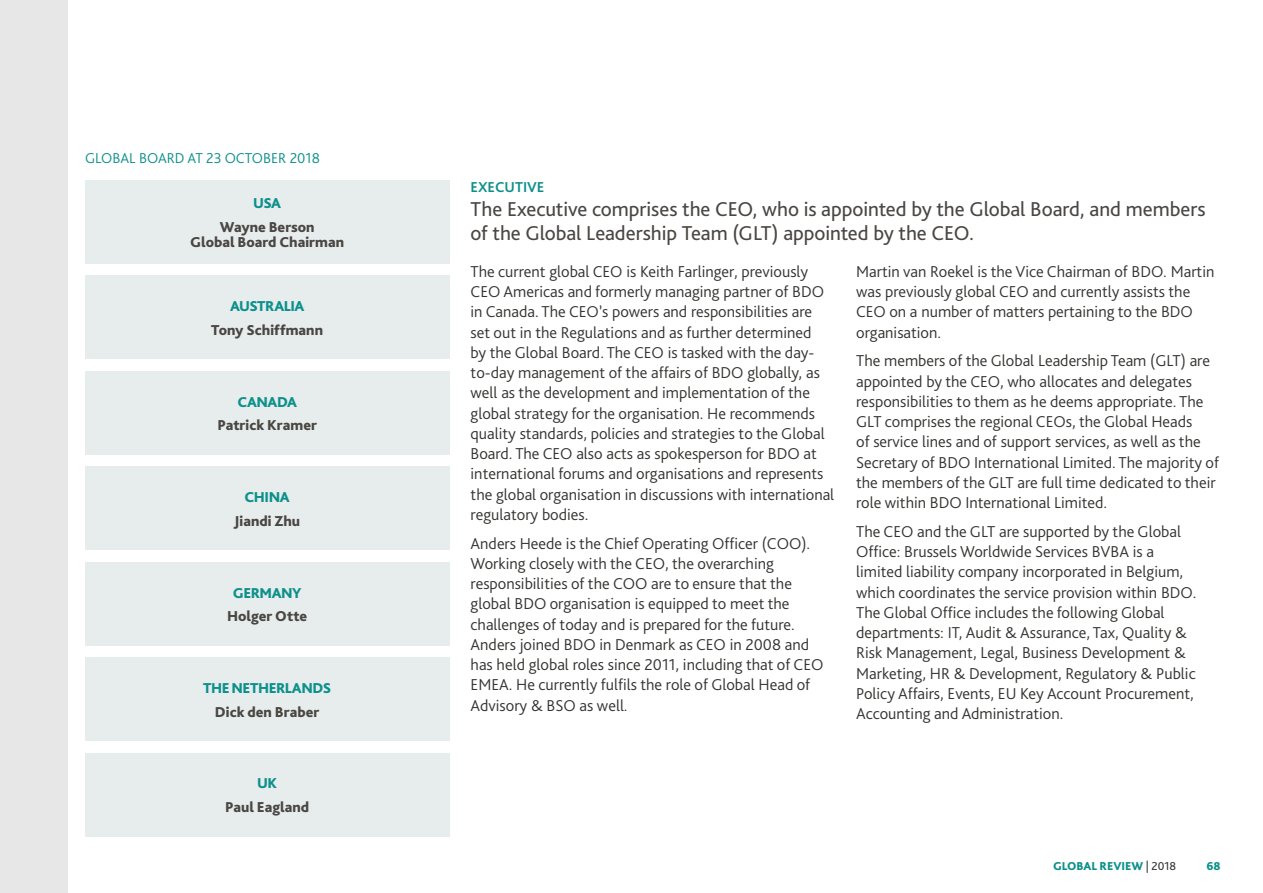
<style>
.page{position:relative;width:1263px;height:893px;background:#fff}
.page>*{position:absolute;margin:0;border:0;box-sizing:border-box;transform-origin:0 0}
.t1{font:21px/24px "Bliss Pro";letter-spacing:-.005em;color:#494643}
.t2{font:300 16.5px/20.2px "Bliss Pro";color:#343331}
.t3{font:800 15px/15px "Bliss Pro";color:#494643;text-align:center}
.t4{font:800 15px "Bliss Pro";letter-spacing:-.03em;color:#0d908c}
.t5{font:300 15px "Bliss Pro";color:#0d908c}
.t6{font:700 15px "Bliss Pro";color:#0d908c}
.t7{font:800 12px "Bliss Pro";color:#0d908c}
.s1{font-weight:400;color:#343331}
</style>
<div class="page">
<div style="left:85px;top:467px;width:364px;height:83px;background:#e7edec"></div>
<div style="left:85px;top:276px;width:364px;height:83px;background:#e7edec"></div>
<div style="left:85px;top:371px;width:364px;height:83px;background:#e7edec"></div>
<div style="left:85px;top:753px;width:364px;height:83px;background:#e7edec"></div>
<div style="left:85px;top:657px;width:364px;height:84px;background:#e7edec"></div>
<div style="left:85px;top:562px;width:364px;height:83px;background:#e7edec"></div>
<div style="left:85px;top:180px;width:364px;height:83px;background:#e7edec"></div>
<div style="left:0;top:0;width:67px;height:893px;background:#e7e7e7"></div>
<p class="t5" style="left:85px;top:149px;width:236px">GLOBAL BOARD AT 23 OCTOBER 2018</p>
<p class="t4" style="left:253px;top:194px;width:29px">USA</p>
<p class="t3" style="left:190px;top:219px;width:155px">Wayne Berson<br>Global Board Chairman</p>
<p class="t4" style="left:230px;top:297px;width:76px">AUSTRALIA</p>
<p class="t3" style="left:211px;top:322px;width:113px">Tony Schiffmann</p>
<p class="t4" style="left:237px;top:392px;width:61px">CANADA</p>
<p class="t3" style="left:217px;top:417px;width:101px">Patrick Kramer</p>
<p class="t4" style="left:245px;top:488px;width:47px">CHINA</p>
<p class="t3" style="left:234px;top:513px;width:68px">Jiandi Zhu</p>
<p class="t4" style="left:233px;top:583px;width:70px">GERMANY</p>
<p class="t3" style="left:227px;top:608px;width:82px">Holger Otte</p>
<p class="t4" style="left:203px;top:679px;width:129px">THE NETHERLANDS</p>
<p class="t3" style="left:215px;top:704px;width:106px">Dick den Braber</p>
<p class="t4" style="left:257px;top:774px;width:22px">UK</p>
<p class="t3" style="left:225px;top:799px;width:86px">Paul Eagland</p>
<p class="t6" style="left:471px;top:177px;width:75px">EXECUTIVE</p>
<p class="t1" style="left:471px;top:196px;width:736px">The Executive comprises the CEO, who is appointed by the Global Board, and members of the Global Leadership Team (GLT) appointed by the CEO.</p>
<p class="t2" style="left:471px;top:261px;width:365px">The current global CEO is Keith Farlinger, previously CEO Americas and formerly managing partner of BDO in Canada. The CEO’s powers and responsibilities are set out in the Regulations and as further determined<br>by the Global Board. The CEO is tasked with the day&shy;to-day management of the affairs of BDO globally, as well as the development and implementation of the global strategy for the organisation. He recommends quality standards, policies and strategies to the Global Board. The CEO also acts as spokesperson for BDO at international forums and organisations and represents the global organisation in discussions with international regulatory bodies.</p>
<p class="t2" style="left:471px;top:533px;width:354px">Anders Heede is the Chief Operating Officer (COO).<br>Working closely with the CEO, the overarching responsibilities of the COO are to ensure that the global BDO organisation is equipped to meet the challenges of today and is prepared for the future.<br>Anders joined BDO in Denmark as CEO in 2008 and has held global roles since 2011, including that of CEO EMEA. He currently fulfils the role of Global Head of Advisory &amp; BSO as well.</p>
<p class="t2" style="left:856px;top:261px;width:360px">Martin van Roekel is the Vice Chairman of BDO. Martin was previously global CEO and currently assists the CEO on a number of matters pertaining to the BDO organisation.</p>
<p class="t2" style="left:856px;top:350px;width:364px">The members of the Global Leadership Team (GLT) are appointed by the CEO, who allocates and delegates responsibilities to them as he deems appropriate. The GLT comprises the regional CEOs, the Global Heads<br>of service lines and of support services, as well as the Secretary of BDO International Limited. The majority of the members of the GLT are full time dedicated to their role within BDO International Limited.</p>
<p class="t2" style="left:856px;top:521px;width:342px">The CEO and the GLT are supported by the Global Office: Brussels Worldwide Services BVBA is a limited liability company incorporated in Belgium, which coordinates the service provision within BDO.<br>The Global Office includes the following Global departments: IT, Audit &amp; Assurance, Tax, Quality &amp; Risk Management, Legal, Business Development &amp; Marketing, HR &amp; Development, Regulatory &amp; Public Policy Affairs, Events, EU Key Account Procurement, Accounting and Administration.</p>
<p class="t7" style="left:1053px;top:859px;width:125px">GLOBAL REVIEW <span class="s1">| 2018</span></p>
<p class="t7" style="left:1206px;top:859px;width:16px">68</p>
</div>
